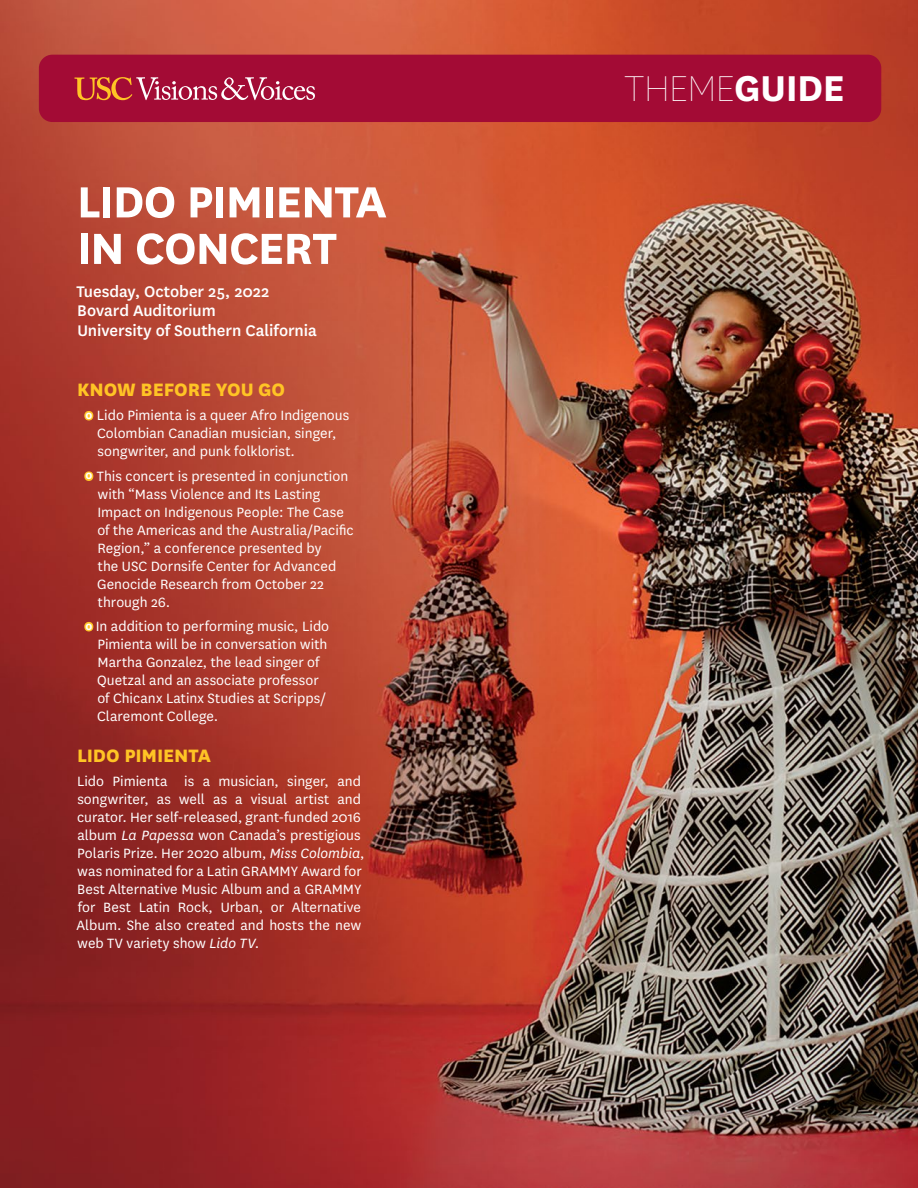
<style>
.page{position:relative;width:918px;height:1188px;background:#fff}
.page>*{position:absolute;margin:0;border:0;box-sizing:border-box;transform-origin:0 0}
.t1{font:700 51px/46.5px "National";letter-spacing:-.02em;color:#fff}
.t2{font:100 42px "National";letter-spacing:-.02em;color:#fff}
.t3{font:800 21px "National";letter-spacing:-.01em;color:#ffc425}
.t4{font:500 18px/19.5px "National";letter-spacing:-.005em;color:#fff}
.t5{font:15.75px/18px "National";color:#fff}
.s1{font-weight:700;font-size:13.5px;color:#ffc425}
.s2{font-style:italic}
.s3{font-weight:700}
</style>
<div class="page">
<img style="left:0;top:0;width:918px;height:1188px">
<div style="left:39px;top:55px;width:842px;height:67px;background:#a30b35;border-radius:14px"></div>
<svg style="left:75px;top:77px;width:240px;height:23px"></svg>
<h1 class="t1" style="left:77px;top:175px;width:312px">LIDO PIMIENTA<br>IN CONCERT</h1>
<p class="t4" style="left:77px;top:281px;width:242px">Tuesday, October 25, 2022<br>Bovard Auditorium<br>University of Southern California</p>
<h3 class="t3" style="left:77px;top:374px;width:210px">KNOW BEFORE YOU GO</h3>
<p class="t5" style="left:97px;top:406px;width:254px;text-indent:-12px"><span class="s1">o</span> Lido Pimienta is a queer Afro Indigenous<br>Colombian Canadian musician, singer, songwriter, and punk folklorist.</p>
<p class="t5" style="left:97px;top:466px;width:258px;text-indent:-12px"><span class="s1">o</span> This concert is presented in conjunction with “Mass Violence and Its Lasting Impact on Indigenous People: The Case of the Americas and the Australia/Pacific Region,” a conference presented by<br>the USC Dornsife Center for Advanced Genocide Research from October 22 through 26.</p>
<p class="t5" style="left:97px;top:617px;width:234px;text-indent:-12px"><span class="s1">o</span> In addition to performing music, Lido Pimienta will be in conversation with Martha Gonzalez, the lead singer of Quetzal and an associate professor of Chicanx Latinx Studies at Scripps/ Claremont College.</p>
<h3 class="t3" style="left:77px;top:740px;width:135px">LIDO PIMIENTA</h3>
<p class="t5" style="left:76px;top:772px;width:290px">Lido Pimienta is a musician, singer, and songwriter, as well as a visual artist and curator. Her self-released, grant-funded 2016 album <span class="s2">La Papessa</span> won Canada’s prestigious Polaris Prize. Her 2020 album, <span class="s2">Miss Colombia</span>, was nominated for a Latin GRAMMY Award for Best Alternative Music Album and a GRAMMY for Best Latin Rock, Urban, or Alternative Album. She also created and hosts the new web TV variety show <span class="s2">Lido TV</span>.</p>
<h2 class="t2" style="left:624px;top:63px;width:222px">THEME<span class="s3">GUIDE</span></h2>
</div>
